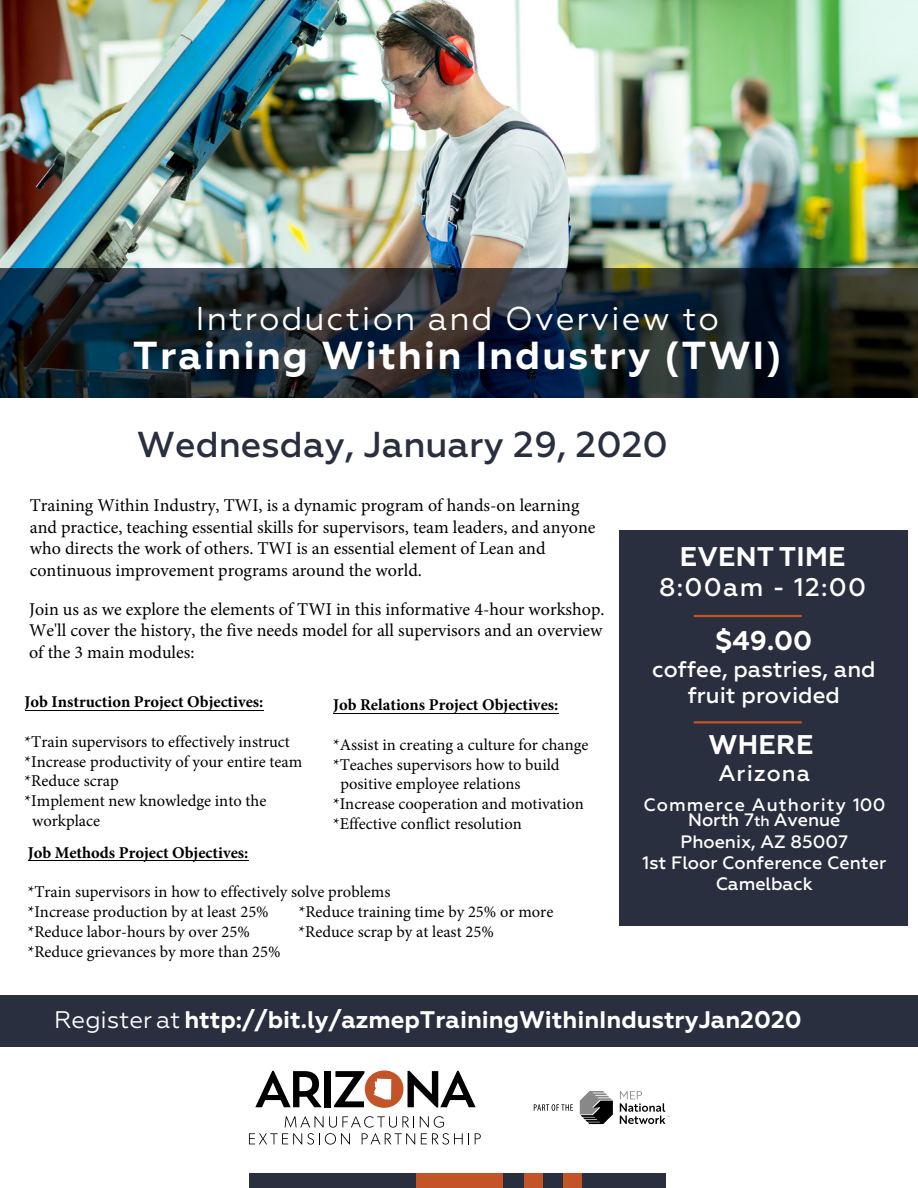
<style>
.page{position:relative;width:918px;height:1188px;background:#fff}
.page>*{position:absolute;margin:0;border:0;box-sizing:border-box;transform-origin:0 0}
.t1{font:700 39px "Geometria";letter-spacing:.05em;color:#fff}
.t2{font:500 36px "Geometria";color:#292f3f}
.t3{font:33px "Geometria";letter-spacing:.06em;color:#fff}
.t4{font:700 27px "Geometria";letter-spacing:.01em;color:#fff}
.t5{font:500 25.5px "Geometria";letter-spacing:.05em;color:#fff}
.t6{font:700 24px "Geometria";color:#fff}
.t7{font:500 22.5px/26px "Geometria";color:#fff;text-align:center}
.t8{font:500 22.5px "Geometria";letter-spacing:.05em;color:#fff}
.t9{font:18px/21.6px "Minion Pro";color:#000}
.t10{font:500 18px/21.3px "Geometria";color:#fff;text-align:center}
.t11{font:500 18px/15.8px "Geometria";letter-spacing:.06em;color:#fff;text-align:center}
.t12{font:16.5px/19.8px "Minion Pro";color:#000}
.t13{font:700 16.5px "Minion Pro";color:#000}
.s1{font-size:15px}
.s2{font-weight:400}
</style>
<div class="page">
<div style="left:0;top:995px;width:918px;height:52px;background:#292f3f"></div>
<img style="left:0;top:0;width:918px;height:268px">
<svg style="left:0;top:268px;width:918px;height:130px;background:#1c2830"></svg>
<svg style="left:249px;top:1116px;width:220px;height:29px"></svg>
<svg style="left:475px;top:1133px;width:6px;height:11px"></svg>
<svg style="left:255px;top:1071px;width:67px;height:36px"></svg>
<div style="left:325px;top:1071px;width:6px;height:36px;background:#000"></div>
<svg style="left:334px;top:1071px;width:142px;height:37px"></svg>
<svg style="left:534px;top:1104px;width:39px;height:7px"></svg>
<svg style="left:580px;top:1091px;width:33px;height:33px"></svg>
<svg style="left:620px;top:1091px;width:50px;height:33px"></svg>
<div style="left:249px;top:1174px;width:416px;height:14px;background:#292f3f"></div>
<div style="left:416px;top:1174px;width:87px;height:14px;background:#c25428"></div>
<div style="left:524px;top:1174px;width:18px;height:14px;background:#c25428"></div>
<div style="left:563px;top:1174px;width:19px;height:14px;background:#c25428"></div>
<div style="left:620px;top:530px;width:288px;height:395px;background:#292f3f"></div>
<hr style="left:694px;top:615px;width:108px;height:2px;background:#c25428">
<hr style="left:694px;top:721px;width:108px;height:2px;background:#c25428">
<hr style="left:25px;top:710px;width:238px;height:1px;background:#000">
<hr style="left:333px;top:713px;width:225px;height:1px;background:#000">
<hr style="left:28px;top:860px;width:220px;height:1px;background:#000">
<h3 class="t3" style="left:196px;top:300px;width:525px">Introduction and Overview to</h3>
<h1 class="t1" style="left:133px;top:333px;width:650px">Training Within Industry (TWI)</h1>
<h2 class="t2" style="left:137px;top:423px;width:533px">Wednesday, January 29, 2020</h2>
<p class="t9" style="left:30px;top:495px;width:567px">Training Within Industry, TWI, is a dynamic program of hands-on learning and practice, teaching essential skills for supervisors, team leaders, and anyone who directs the work of others. TWI is an essential element of Lean and continuous improvement programs around the world.</p>
<p class="t9" style="left:29px;top:598px;width:577px;text-align:justify">Join us as we explore the elements of TWI in this informative 4-hour workshop.<br>We'll cover the history, the five needs model for all supervisors and an overview of the 3 main modules:</p>
<p class="t13" style="left:25px;top:690px;width:240px">Job Instruction Project Objectives:</p>
<p class="t12" style="left:25px;top:732px;width:267px">*Train supervisors to effectively instruct</p>
<p class="t12" style="left:25px;top:751px;width:279px">*Increase productivity of your entire team</p>
<p class="t12" style="left:25px;top:771px;width:96px">*Reduce scrap</p>
<p class="t12" style="left:25px;top:791px;width:243px">*Implement new knowledge into the</p>
<p class="t12" style="left:32px;top:811px;width:70px">workplace</p>
<p class="t13" style="left:333px;top:693px;width:227px">Job Relations Project Objectives:</p>
<p class="t12" style="left:333px;top:735px;width:257px">*Assist in creating a culture for change</p>
<p class="t12" style="left:333px;top:755px;width:228px">*Teaches supervisors how to build</p>
<p class="t12" style="left:341px;top:774px;width:181px">positive employee relations</p>
<p class="t12" style="left:333px;top:794px;width:252px">*Increase cooperation and motivation</p>
<p class="t12" style="left:333px;top:814px;width:190px">*Effective conflict resolution</p>
<p class="t13" style="left:28px;top:841px;width:222px">Job Methods Project Objectives:</p>
<p class="t12" style="left:28px;top:882px;width:364px">*Train supervisors in how to effectively solve problems *Increase production by at least 25%</p>
<p class="t12" style="left:299px;top:902px;width:256px">*Reduce training time by 25% or more</p>
<p class="t12" style="left:28px;top:922px;width:224px">*Reduce labor-hours by over 25%</p>
<p class="t12" style="left:299px;top:922px;width:197px">*Reduce scrap by at least 25%</p>
<p class="t12" style="left:28px;top:942px;width:254px">*Reduce grievances by more than 25%</p>
<h3 class="t4" style="left:680px;top:540px;width:167px">EVENT TIME</h3>
<h3 class="t5" style="left:659px;top:573px;width:208px">8:00am - 12:00</h3>
<h3 class="t4" style="left:716px;top:624px;width:98px">$49.00</h3>
<h3 class="t7" style="left:652px;top:656px;width:225px">coffee, pastries, and fruit provided</h3>
<h3 class="t4" style="left:708px;top:728px;width:106px">WHERE</h3>
<h3 class="t8" style="left:718px;top:760px;width:94px">Arizona</h3>
<p class="t11" style="left:643px;top:797px;width:244px">Commerce Authority 100<br>North 7<span class="s1">th</span> Avenue</p>
<p class="t10" style="left:643px;top:831px;width:245px">Phoenix, AZ 85007<br>1st Floor Conference Center<br>Camelback</p>
<h3 class="t6" style="left:54px;top:1006px;width:749px"><span class="s2">Register at</span> http://bit.ly/azmepTrainingWithinIndustryJan2020</h3>
</div>
